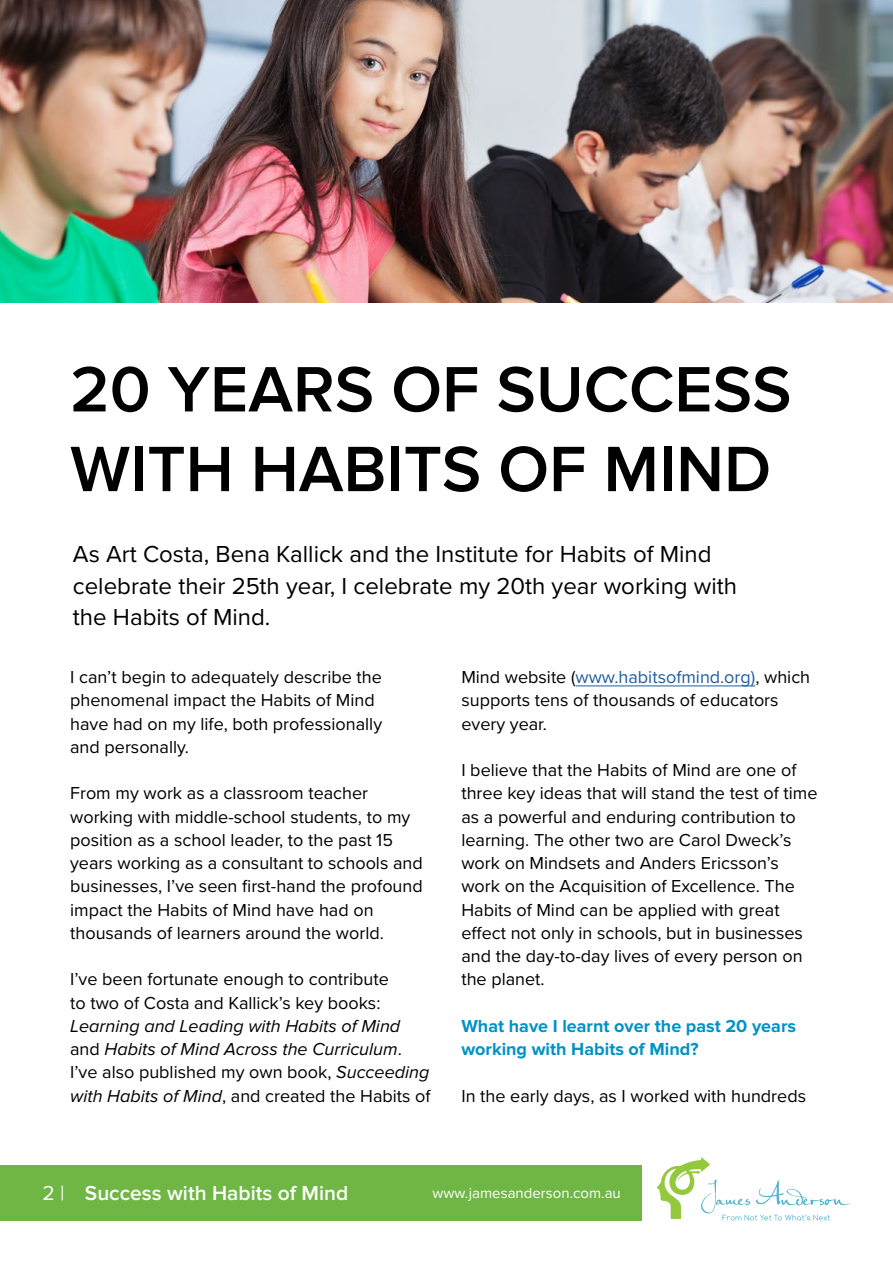
<style>
.page{position:relative;width:893px;height:1263px;background:#fff}
.page>*{position:absolute;margin:0;border:0;box-sizing:border-box;transform-origin:0 0}
.t1{font:600 66.45px/79.7px "Proxima Nova";color:#000}
.t2{font:24px/31.5px "Proxima Nova";color:#000}
.t3{font:600 21px "Proxima Nova";color:#fff}
.t4{font:18px/23.2px "Proxima Nova";color:#000}
.t5{font:italic 18px/23.2px "Proxima Nova";color:#000}
.t6{font:700 18px/23.2px "Proxima Nova";color:#0092c6}
.t7{font:15px "Proxima Nova";color:#fff}
.s1{font-style:normal}
.s2{color:#215e9e}
.s3{font-weight:400}
</style>
<div class="page">
<div style="left:0;top:1165px;width:642px;height:55px;background:#6fb644"></div>
<svg style="left:657px;top:1157px;width:193px;height:63px"></svg>
<hr style="left:576px;top:685px;width:179px;height:1px;background:#215e9e">
<img style="left:0;top:0;width:893px;height:302px">
<h1 class="t1" style="left:70px;top:351px;width:723px">20 YEARS OF SUCCESS<br>WITH HABITS OF MIND</h1>
<h2 class="t2" style="left:73px;top:538px;width:666px">As Art Costa, Bena Kallick and the Institute for Habits of Mind celebrate their 25th year, I celebrate my 20th year working with the Habits of Mind.</h2>
<p class="t4" style="left:70px;top:665px;width:314px">I can’t begin to adequately describe the phenomenal impact the Habits of Mind have had on my life, both professionally and personally.</p>
<p class="t4" style="left:70px;top:781px;width:354px">From my work as a classroom teacher working with middle-school students, to my position as a school leader, to the past 15 years working as a consultant to schools and businesses, I’ve seen first-hand the profound impact the Habits of Mind have had on thousands of learners around the world.</p>
<p class="t4" style="left:70px;top:967px;width:320px">I’ve been fortunate enough to contribute to two of Costa and Kallick’s key books:</p>
<p class="t5" style="left:70px;top:1015px;width:362px">Learning and Leading with Habits of Mind <span class="s1">and</span> Habits of Mind Across the Curriculum<span class="s1">.<br>I’ve also published my own book,</span> Succeeding with Habits of Mind<span class="s1">, and created the Habits of</span></p>
<p class="t4" style="left:461px;top:665px;width:350px">Mind website (<span class="s2">www.habitsofmind.org)</span>, which supports tens of thousands of educators every year.</p>
<p class="t4" style="left:461px;top:758px;width:358px">I believe that the Habits of Mind are one of three key ideas that will stand the test of time as a powerful and enduring contribution to learning. The other two are Carol Dweck’s work on Mindsets and Anders Ericsson’s work on the Acquisition of Excellence. The Habits of Mind can be applied with great effect not only in schools, but in businesses and the day-to-day lives of every person on the planet.</p>
<p class="t6" style="left:461px;top:1015px;width:336px">What have I learnt over the past 20 years working with Habits of Mind?</p>
<p class="t4" style="left:461px;top:1083px;width:346px">In the early days, as I worked with hundreds</p>
<p class="t3" style="left:43px;top:1181px;width:307px"><span class="s3">2 |</span> Success with Habits of Mind</p>
<p class="t7" style="left:432px;top:1182px;width:190px">www.jamesanderson.com.au</p>
</div>
